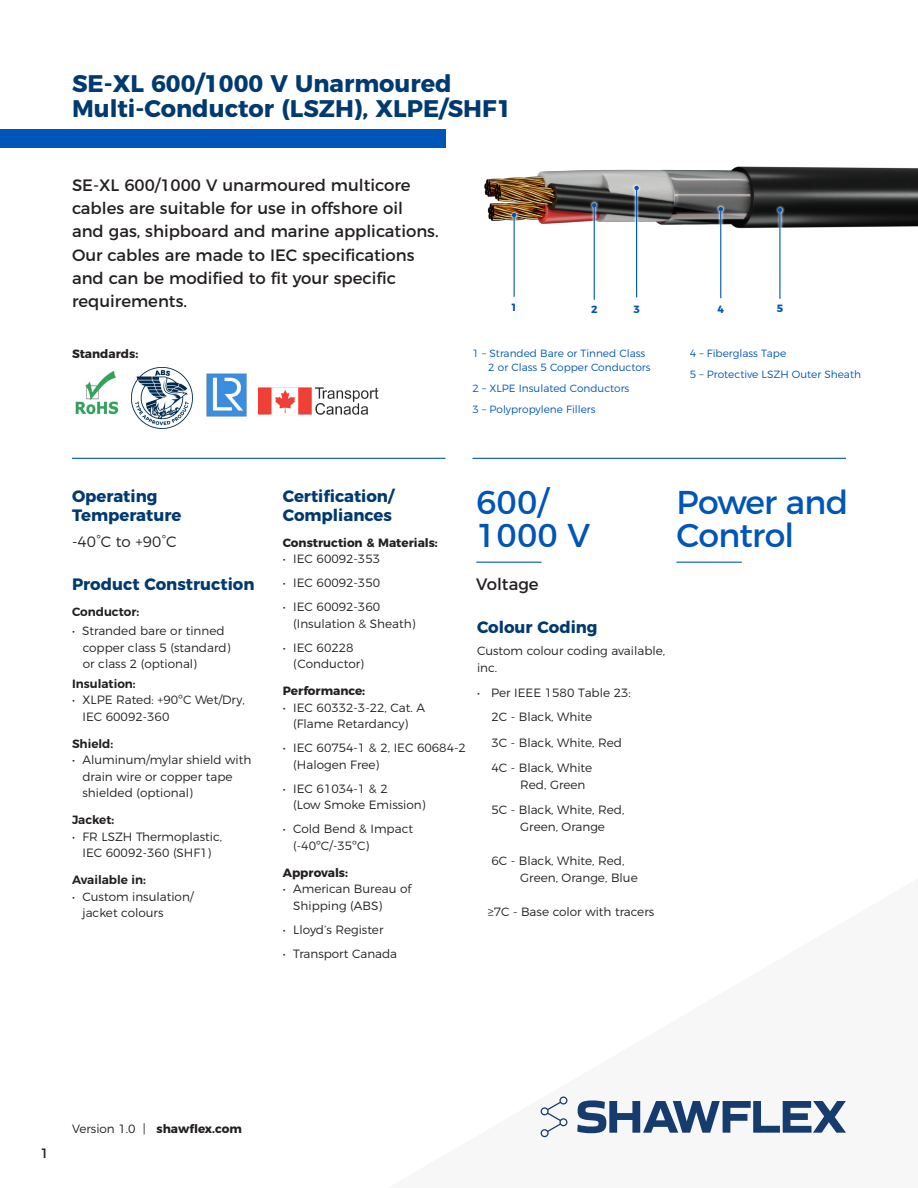
<style>
.page{position:relative;width:918px;height:1188px;background:#fff}
.page>*{position:absolute;margin:0;border:0;box-sizing:border-box;transform-origin:0 0}
.sidebar-large-number{font:33px/33px "Montserrat";letter-spacing:-.02em;color:#0055b8}
.H2-product-name{font:700 24px "Montserrat";color:#003a70}
.H3-intro{font:16.5px/23.2px "Montserrat";color:#231f20}
.H4-subhead{font:700 16.5px/19.5px "Montserrat";color:#003a70}
.sidebar-body-large{font:16.5px "Montserrat";color:#231f20}
.H5-subhead{font:300 15px "Montserrat";color:#231f20}
.t1{font:13.5px "Montserrat";color:#231f20}
.H5-subhead-2{font:300 12px/16.5px "Montserrat";color:#231f20}
.body{font:300 12px/16.5px "Montserrat";color:#231f20}
.H4-subhead-2{font:300 12px/16.5px "Montserrat";color:#231f20}
.H5-subhead-3{font:700 12px "Montserrat";color:#231f20}
.H5-subhead-4{font:600 12px "Montserrat";color:#231f20}
.body-2{font:700 12px "Montserrat";color:#231f20}
.diagram-label{font:300 10.5px/13.5px "Montserrat";color:#0055b8}
.diagram-number{font:700 10.5px "Montserrat";color:#0055b8}
.s1{font-weight:300}
</style>
<div class="page">
<div style="left:0;top:130px;width:446px;height:18px;background:#0055b8"></div>
<svg style="left:541px;top:1096px;width:26px;height:41px"></svg>
<svg style="left:577px;top:1100px;width:269px;height:33px"></svg>
<img style="left:355px;top:129px;width:563px;height:100px">
<hr style="left:476px;top:562px;width:66px;height:1px;background:#0055b8">
<hr style="left:677px;top:562px;width:65px;height:1px;background:#0055b8">
<hr style="left:472px;top:458px;width:374px;height:1px;background:#0055b8">
<hr style="left:72px;top:458px;width:374px;height:1px;background:#0055b8">
<svg style="left:589px;top:200px;width:10px;height:100px"></svg>
<hr style="left:594px;top:205px;width:1px;height:95px;background:#0055b8">
<svg style="left:592px;top:203px;width:4px;height:5px"></svg>
<svg style="left:631px;top:183px;width:11px;height:115px"></svg>
<hr style="left:636px;top:188px;width:1px;height:109px;background:#0055b8">
<svg style="left:634px;top:186px;width:5px;height:4px"></svg>
<svg style="left:509px;top:210px;width:10px;height:87px"></svg>
<hr style="left:514px;top:215px;width:1px;height:82px;background:#0055b8">
<svg style="left:512px;top:213px;width:4px;height:4px"></svg>
<svg style="left:775px;top:205px;width:10px;height:94px"></svg>
<hr style="left:779px;top:210px;width:1px;height:89px;background:#0055b8">
<svg style="left:778px;top:208px;width:4px;height:4px"></svg>
<svg style="left:716px;top:204px;width:10px;height:95px"></svg>
<hr style="left:720px;top:209px;width:1px;height:89px;background:#0055b8">
<svg style="left:719px;top:207px;width:4px;height:4px"></svg>
<img style="left:75px;top:371px;width:44px;height:44px">
<img style="left:131px;top:367px;width:62px;height:61px">
<img style="left:206px;top:374px;width:41px;height:43px">
<img style="left:259px;top:387px;width:120px;height:28px">
<p class="H2-product-name" style="left:72px;top:64px;width:381px">SE-XL 600/1000 V Unarmoured</p>
<p class="H2-product-name" style="left:72px;top:89px;width:441px">Multi-Conductor (LSZH), XLPE/SHF1</p>
<p class="H3-intro" style="left:72px;top:172px;width:368px">SE-XL 600/1000 V unarmoured multicore cables are suitable for use in offshore oil and gas, shipboard and marine applications.<br>Our cables are made to IEC specifications and can be modified to fit your specific requirements.</p>
<p class="H5-subhead-3" style="left:72px;top:344px;width:68px">Standards:</p>
<p class="diagram-number" style="left:511px;top:298px;width:8px">1</p>
<p class="diagram-number" style="left:591px;top:301px;width:8px">2</p>
<p class="diagram-number" style="left:633px;top:300px;width:8px">3</p>
<p class="diagram-number" style="left:718px;top:300px;width:8px">4</p>
<p class="diagram-number" style="left:777px;top:300px;width:8px">5</p>
<p class="diagram-label" style="left:488px;top:346px;width:164px;text-indent:-16px">1 – Stranded Bare or Tinned Class<br>2 or Class 5 Copper Conductors</p>
<p class="diagram-label" style="left:472px;top:380px;width:158px">2 – XLPE Insulated Conductors</p>
<p class="diagram-label" style="left:472px;top:401px;width:125px">3 – Polypropylene Fillers</p>
<p class="diagram-label" style="left:690px;top:346px;width:98px">4 – Fiberglass Tape</p>
<p class="diagram-label" style="left:690px;top:367px;width:173px">5 – Protective LSZH Outer Sheath</p>
<p class="H4-subhead" style="left:72px;top:485px;width:111px">Operating<br>Temperature</p>
<p class="H5-subhead" style="left:72px;top:530px;width:106px">-40°C to +90°C</p>
<p class="H4-subhead" style="left:72px;top:573px;width:184px">Product Construction</p>
<p class="H5-subhead-4" style="left:72px;top:602px;width:69px">Conductor:</p>
<p class="H5-subhead-2" style="left:83px;top:622px;width:149px;text-indent:-11px">• Stranded bare or tinned copper class 5 (standard) or class 2 (optional)</p>
<p class="H5-subhead-4" style="left:72px;top:674px;width:65px">Insulation:</p>
<p class="H5-subhead-2" style="left:82px;top:691px;width:164px;text-indent:-10px">• XLPE Rated: +90ºC Wet/Dry,<br>IEC 60092-360</p>
<p class="H5-subhead-4" style="left:72px;top:734px;width:43px">Shield:</p>
<p class="H5-subhead-2" style="left:82px;top:751px;width:170px;text-indent:-10px">• Aluminum/mylar shield with drain wire or copper tape shielded (optional)</p>
<p class="H5-subhead-4" style="left:72px;top:810px;width:44px">Jacket:</p>
<p class="H5-subhead-2" style="left:72px;top:827px;width:152px;text-align:center">• FR LSZH Thermoplastic,<br>IEC 60092-360 (SHF1)</p>
<p class="H5-subhead-4" style="left:72px;top:870px;width:76px">Available in:</p>
<p class="H5-subhead-2" style="left:82px;top:887px;width:113px;text-indent:-10px">• Custom insulation/ jacket colours</p>
<p class="H4-subhead" style="left:283px;top:485px;width:113px">Certification/<br>Compliances</p>
<p class="H5-subhead-3" style="left:283px;top:533px;width:157px">Construction &amp; Materials:</p>
<p class="H5-subhead-2" style="left:283px;top:550px;width:99px">• IEC 60092-353</p>
<p class="H5-subhead-2" style="left:283px;top:574px;width:99px">• IEC 60092-350</p>
<p class="H5-subhead-2" style="left:293px;top:598px;width:124px;text-indent:-10px">• IEC 60092-360 (Insulation &amp; Sheath)</p>
<p class="H5-subhead-2" style="left:293px;top:638px;width:72px;text-indent:-10px">• IEC 60228 (Conductor)</p>
<p class="H5-subhead-3" style="left:283px;top:681px;width:84px">Performance:</p>
<p class="H5-subhead-2" style="left:283px;top:698px;width:144px;text-align:center">• IEC 60332-3-22, Cat. A (Flame Retardancy)</p>
<p class="H5-subhead-2" style="left:293px;top:739px;width:174px;text-indent:-10px">• IEC 60754-1 &amp; 2, IEC 60684-2 (Halogen Free)</p>
<p class="H5-subhead-2" style="left:293px;top:779px;width:134px;text-indent:-10px">• IEC 61034-1 &amp; 2<br>(Low Smoke Emission)</p>
<p class="H5-subhead-2" style="left:293px;top:820px;width:121px;text-indent:-10px">• Cold Bend &amp; Impact (-40ºC/-35ºC)</p>
<p class="H5-subhead-3" style="left:283px;top:863px;width:67px">Approvals:</p>
<p class="H5-subhead-2" style="left:293px;top:880px;width:120px;text-indent:-10px">• American Bureau of<br>Shipping (ABS)</p>
<p class="H5-subhead-2" style="left:283px;top:920px;width:102px">• Lloyd’s Register</p>
<p class="H5-subhead-2" style="left:283px;top:944px;width:116px">• Transport Canada</p>
<p class="sidebar-large-number" style="left:476px;top:483px;width:116px">600/<br>1000 V</p>
<p class="sidebar-body-large" style="left:476px;top:571px;width:64px">Voltage</p>
<p class="H4-subhead" style="left:477px;top:616px;width:122px">Colour Coding</p>
<p class="body" style="left:477px;top:642px;width:190px">Custom colour coding available, inc.</p>
<p class="H5-subhead-2" style="left:477px;top:684px;width:155px">• Per IEEE 1580 Table 23:</p>
<p class="body" style="left:491px;top:708px;width:102px">2C - Black, White</p>
<p class="body" style="left:491px;top:733px;width:132px">3C - Black, White, Red</p>
<p class="body" style="left:520px;top:759px;width:73px;text-indent:-29px">4C - Black, White<br>Red, Green</p>
<p class="body" style="left:520px;top:801px;width:106px;text-indent:-29px">5C - Black, White, Red,<br>Green, Orange</p>
<p class="H4-subhead-2" style="left:520px;top:852px;width:119px;text-indent:-29px">6C - Black, White, Red,<br>Green, Orange, Blue</p>
<p class="H4-subhead-2" style="left:488px;top:903px;width:168px">≥7C - Base color with tracers</p>
<p class="sidebar-large-number" style="left:677px;top:483px;width:173px">Power and<br>Control</p>
<p class="t1" style="left:40px;top:1142px;width:10px">1</p>
<p class="body-2" style="left:72px;top:1118px;width:171px"><span class="s1">Version 1.0 |</span> shawflex.com</p>
</div>
